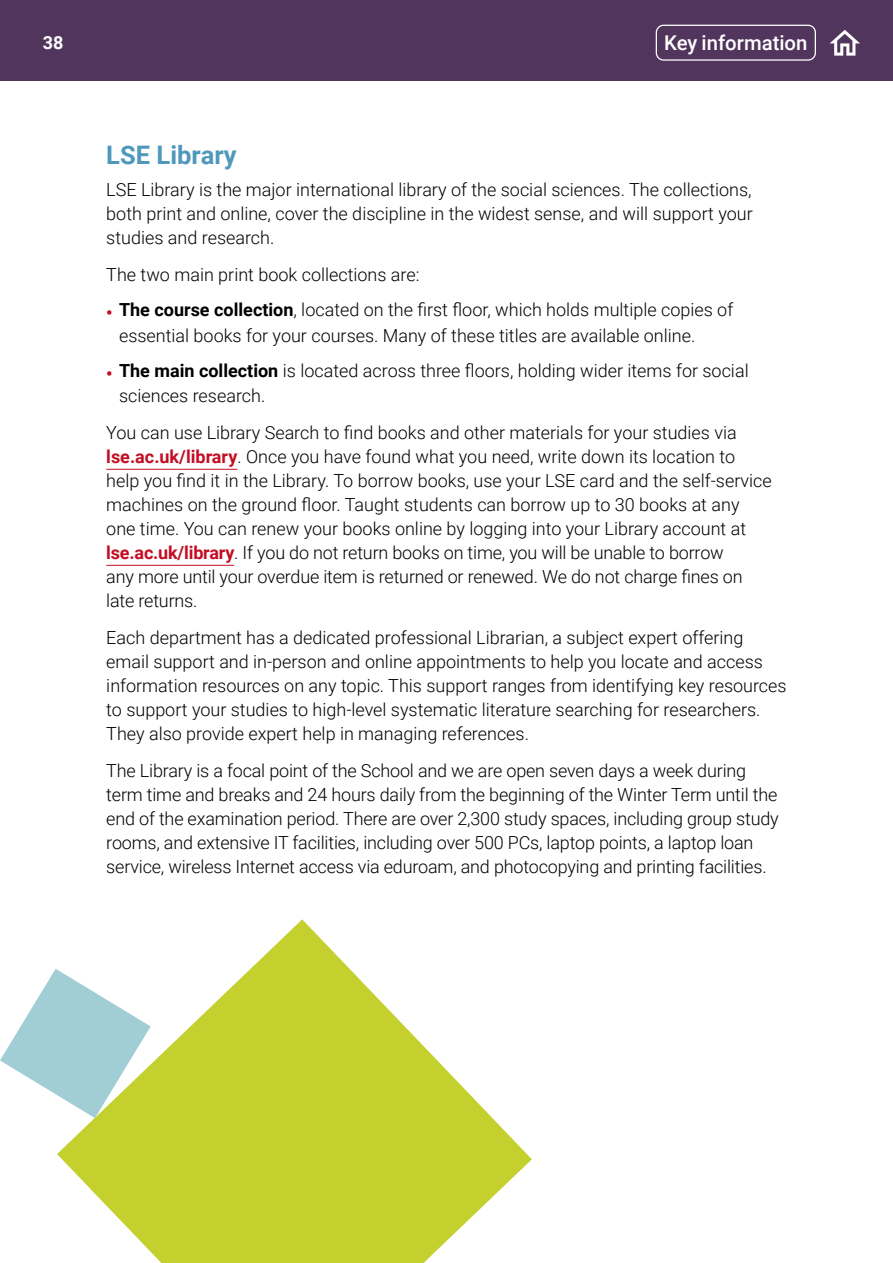
<style>
.page{position:relative;width:893px;height:1263px;background:#fff}
.page>*{position:absolute;margin:0;border:0;box-sizing:border-box;transform-origin:0 0}
.t1{font:700 25.5px "Roboto";color:#4f98bc}
.t2{font:500 20.4px "Roboto";color:#fff}
.t3{font:300 18px/24px "Roboto";color:#000}
.t4{font:700 18px "Roboto";color:#fff}
.s1{font-weight:700;color:#c30d24}
.s2{font-weight:700}
</style>
<div class="page">
<div style="left:0;top:0;width:893px;height:81px;background:#52355d"></div>
<div style="left:656px;top:25px;width:160px;height:36px;border:1px solid #fff;border-radius:7px"></div>
<svg style="left:830px;top:30px;width:30px;height:26px"></svg>
<svg style="left:57px;top:919px;width:475px;height:344px;fill:#c4d02d"></svg>
<svg style="left:0;top:969px;width:151px;height:149px"></svg>
<hr style="left:106px;top:469px;width:131px;height:1px;background:#c30d24">
<hr style="left:106px;top:565px;width:128px;height:1px;background:#c30d24">
<p class="t4" style="left:43px;top:30px;width:22px">38</p>
<p class="t2" style="left:664px;top:29px;width:145px">Key information</p>
<h1 class="t1" style="left:106px;top:137px;width:132px">LSE Library</h1>
<p class="t3" style="left:106px;top:177px;width:648px;text-align:justify">LSE Library is the major international library of the social sciences. The collections, both print and online, cover the discipline in the widest sense, and will support your studies and research.</p>
<p class="t3" style="left:106px;top:262px;width:315px">The two main print book collections are:</p>
<p class="t3" style="left:119px;top:296px;width:616px;line-height:25.5px;text-indent:-13px"><span class="s1">•</span> <span class="s2">The course collection</span>, located on the first floor, which holds multiple copies of essential books for your courses. Many of these titles are available online.</p>
<p class="t3" style="left:119px;top:357px;width:631px;line-height:25.5px;text-indent:-13px"><span class="s1">•</span> <span class="s2">The main collection</span> is located across three floors, holding wider items for social sciences research.</p>
<p class="t3" style="left:106px;top:420px;width:667px">You can use Library Search to find books and other materials for your studies via <span class="s1">lse.ac.uk/library</span>. Once you have found what you need, write down its location to help you find it in the Library. To borrow books, use your LSE card and the self-service machines on the ground floor. Taught students can borrow up to 30 books at any one time. You can renew your books online by logging into your Library account at <span class="s1">lse.ac.uk/library</span>. If you do not return books on time, you will be unable to borrow<br>any more until your overdue item is returned or renewed. We do not charge fines on late returns.</p>
<p class="t3" style="left:106px;top:625px;width:682px">Each department has a dedicated professional Librarian, a subject expert offering email support and in-person and online appointments to help you locate and access information resources on any topic. This support ranges from identifying key resources to support your studies to high-level systematic literature searching for researchers.<br>They also provide expert help in managing references.</p>
<p class="t3" style="left:106px;top:758px;width:674px">The Library is a focal point of the School and we are open seven days a week during term time and breaks and 24 hours daily from the beginning of the Winter Term until the end of the examination period. There are over 2,300 study spaces, including group study rooms, and extensive IT facilities, including over 500 PCs, laptop points, a laptop loan service, wireless Internet access via eduroam, and photocopying and printing facilities.</p>
</div>
